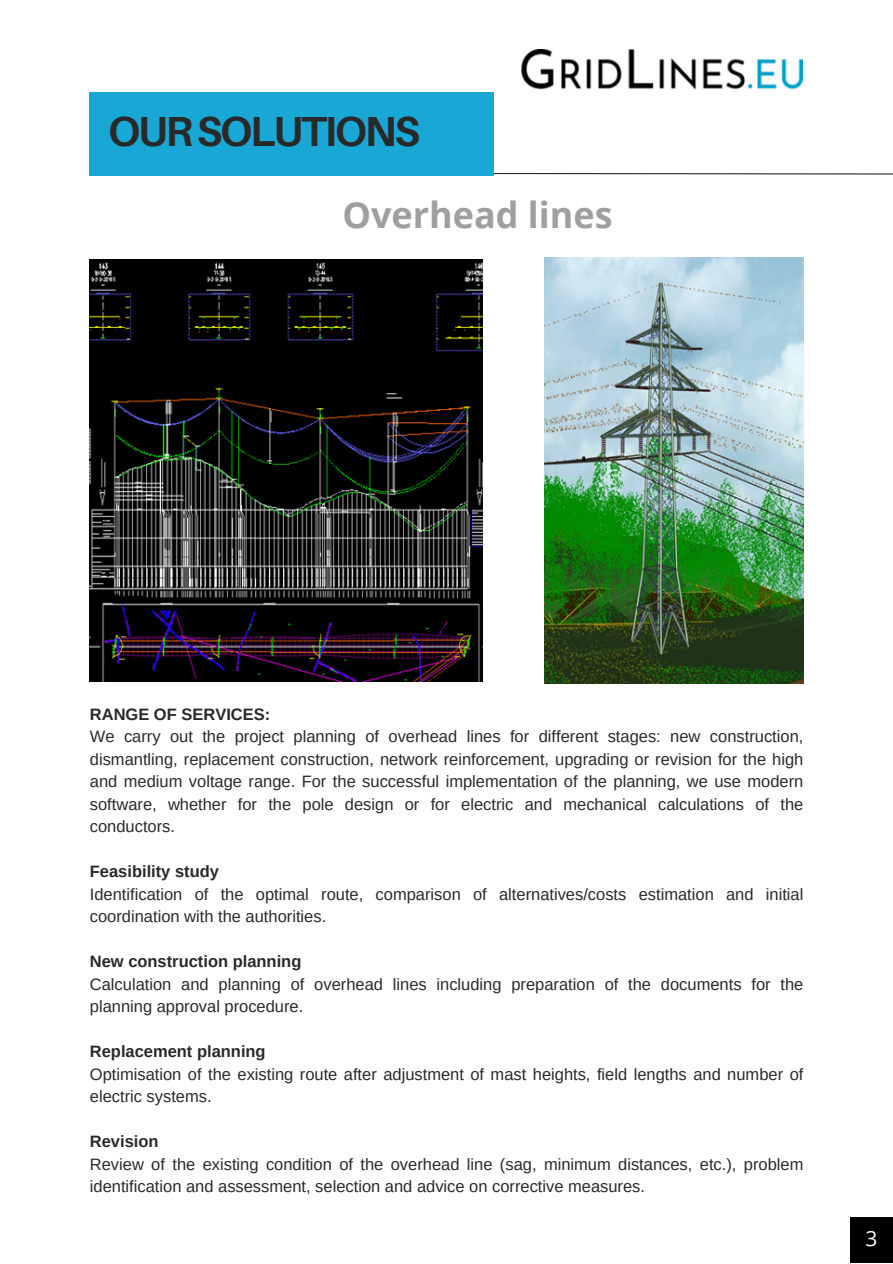
<style>
.page{position:relative;width:893px;height:1264px;background:#fff}
.page>*{position:absolute;margin:0;border:0;box-sizing:border-box;transform-origin:0 0}
.t1{font:700 42px "Aileron";letter-spacing:-.05em;color:#292929}
.t2{font:700 36px "Open Sans";color:#9e9f9f}
.t3{font:21px "Open Sans";color:#fdfdfd}
.t4{font:16.5px/22.5px "Arimo";color:#292929}
.t5{font:700 16.5px "Arimo";color:#292929}
</style>
<div class="page">
<svg style="left:493px;top:172px;width:399px;height:3px"></svg>
<img style="left:521px;top:50px;width:281px;height:39px">
<div style="left:89px;top:92px;width:404px;height:84px;background:#19a8d6"></div>
<img style="left:89px;top:259px;width:394px;height:422px">
<img style="left:544px;top:257px;width:259px;height:426px">
<div style="left:850px;top:1216px;width:42px;height:46px;background:#000"></div>
<p class="t1" style="left:108px;top:105px;width:313px">OURSOLUTIONS</p>
<p class="t2" style="left:342px;top:190px;width:271px">Overhead lines</p>
<p class="t5" style="left:90px;top:705px;width:182px">RANGE OF SERVICES:</p>
<p class="t4" style="left:90px;top:725px;width:715px;text-align:justify">We carry out the project planning of overhead lines for different stages: new construction, dismantling, replacement construction, network reinforcement, upgrading or revision for the high and medium voltage range. For the successful implementation of the planning, we use modern software, whether for the pole design or for electric and mechanical calculations of the conductors.</p>
<p class="t5" style="left:90px;top:862px;width:131px">Feasibility study</p>
<p class="t4" style="left:90px;top:882px;width:715px">Identification of the optimal route, comparison of alternatives/costs estimation and initial coordination with the authorities.</p>
<p class="t5" style="left:90px;top:952px;width:213px">New construction planning</p>
<p class="t4" style="left:90px;top:972px;width:715px">Calculation and planning of overhead lines including preparation of the documents for the planning approval procedure.</p>
<p class="t5" style="left:90px;top:1042px;width:177px">Replacement planning</p>
<p class="t4" style="left:90px;top:1062px;width:715px">Optimisation of the existing route after adjustment of mast heights, field lengths and number of electric systems.</p>
<p class="t5" style="left:90px;top:1132px;width:70px">Revision</p>
<p class="t4" style="left:90px;top:1152px;width:715px">Review of the existing condition of the overhead line (sag, minimum distances, etc.), problem identification and assessment, selection and advice on corrective measures.</p>
<p class="t3" style="left:865px;top:1223px;width:13px">3</p>
</div>
